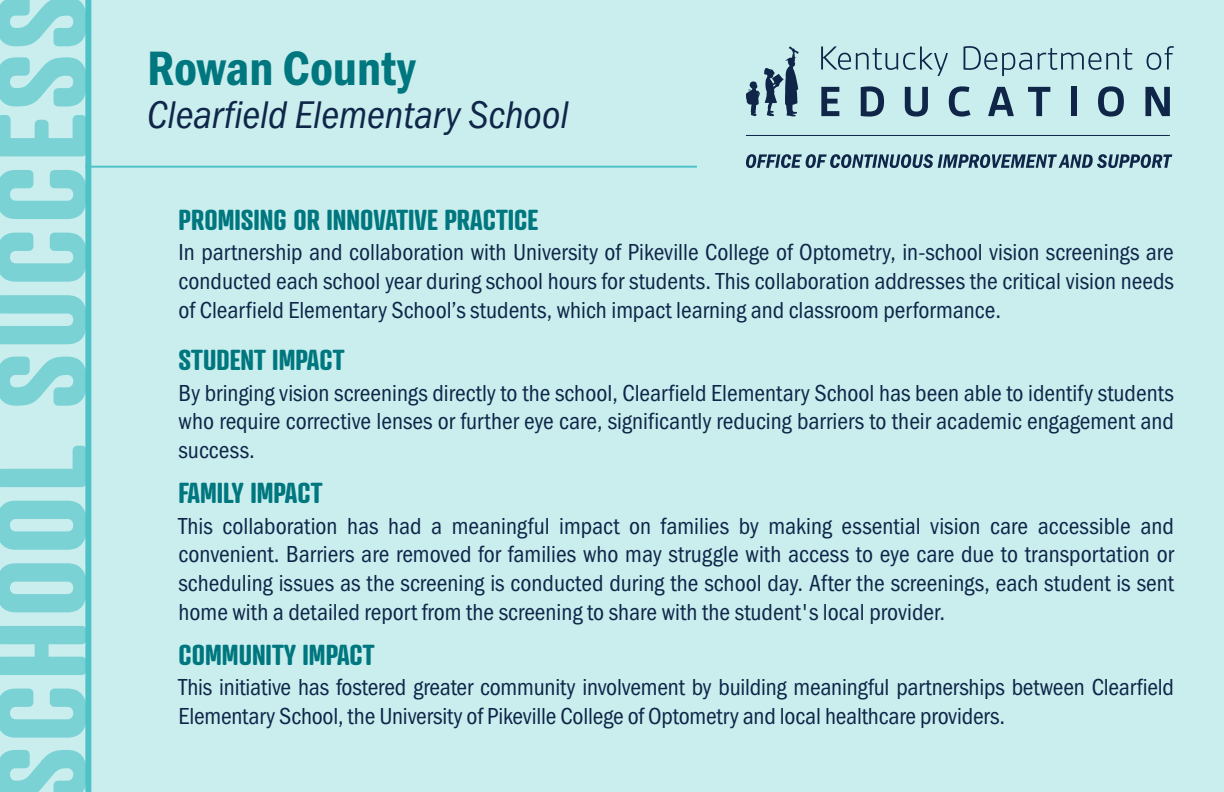
<style>
.page{position:relative;width:1224px;height:792px;background:#caeeee}
.page>*{position:absolute;margin:0;border:0;box-sizing:border-box;transform-origin:0 0}
.t1{font:700 124px "Atrament";letter-spacing:.03em;color:#7ad2d5}
.t2{font:50px "Franklin Gothic URW Con Dem";color:#00777f}
.t3{font:40px "Franklin Gothic URW Con Boo Ita";color:#0f2649}
.t4{font:700 28px "Atrament";color:#00777f}
.t5{font:24px/28.8px "Franklin Gothic URW Cond";color:#0f2649;text-align:justify}
</style>
<div class="page">
<svg style="left:821px;top:46px;width:127px;height:30px"></svg>
<svg style="left:964px;top:46px;width:68px;height:30px"></svg>
<svg style="left:1038px;top:48px;width:95px;height:22px"></svg>
<svg style="left:1147px;top:46px;width:27px;height:24px"></svg>
<svg style="left:821px;top:87px;width:18px;height:29px"></svg>
<svg style="left:861px;top:86px;width:23px;height:31px"></svg>
<svg style="left:905px;top:87px;width:23px;height:30px"></svg>
<svg style="left:949px;top:86px;width:22px;height:31px"></svg>
<svg style="left:988px;top:87px;width:26px;height:29px"></svg>
<svg style="left:1028px;top:87px;width:22px;height:29px"></svg>
<div style="left:1071px;top:87px;width:5px;height:29px;background:#0f2649"></div>
<svg style="left:1098px;top:86px;width:26px;height:31px"></svg>
<svg style="left:1145px;top:87px;width:25px;height:29px"></svg>
<svg style="left:746px;top:46px;width:53px;height:70px"></svg>
<svg style="left:746px;top:154px;width:426px;height:14px"></svg>
<hr style="left:746px;top:135px;width:424px;height:1px;background:#0f2649">
<hr style="left:85px;top:166px;width:612px;height:2px;background:#4fc2c7">
<div style="left:85px;top:0;width:6px;height:792px;background:#4fc2c7"></div>
<h1 class="t1" style="left:-38px;top:803px;width:811px;rotate:-90deg">SCHOOL SUCCESS</h1>
<h1 class="t2" style="left:147px;top:35px;width:270px">Rowan County</h1>
<h2 class="t3" style="left:147px;top:93px;width:423px">Clearfield Elementary School</h2>
<h3 class="t4" style="left:179px;top:202px;width:361px">PROMISING OR INNOVATIVE PRACTICE</h3>
<p class="t5" style="left:179px;top:236px;width:997px">In partnership and collaboration with University of Pikeville College of Optometry, in-school vision screenings are conducted each school year during school hours for students. This collaboration addresses the critical vision needs of Clearfield Elementary School’s students, which impact learning and classroom performance.</p>
<h3 class="t4" style="left:179px;top:342px;width:167px">STUDENT IMPACT</h3>
<p class="t5" style="left:179px;top:377px;width:997px">By bringing vision screenings directly to the school, Clearfield Elementary School has been able to identify students who require corrective lenses or further eye care, significantly reducing barriers to their academic engagement and success.</p>
<h3 class="t4" style="left:179px;top:475px;width:145px">FAMILY IMPACT</h3>
<p class="t5" style="left:179px;top:510px;width:997px">This collaboration has had a meaningful impact on families by making essential vision care accessible and convenient. Barriers are removed for families who may struggle with access to eye care due to transportation or scheduling issues as the screening is conducted during the school day. After the screenings, each student is sent home with a detailed report from the screening to share with the student's local provider.</p>
<h3 class="t4" style="left:179px;top:637px;width:198px">COMMUNITY IMPACT</h3>
<p class="t5" style="left:179px;top:671px;width:997px">This initiative has fostered greater community involvement by building meaningful partnerships between Clearfield<br>Elementary School, the University of Pikeville College of Optometry and local healthcare providers.</p>
</div>
